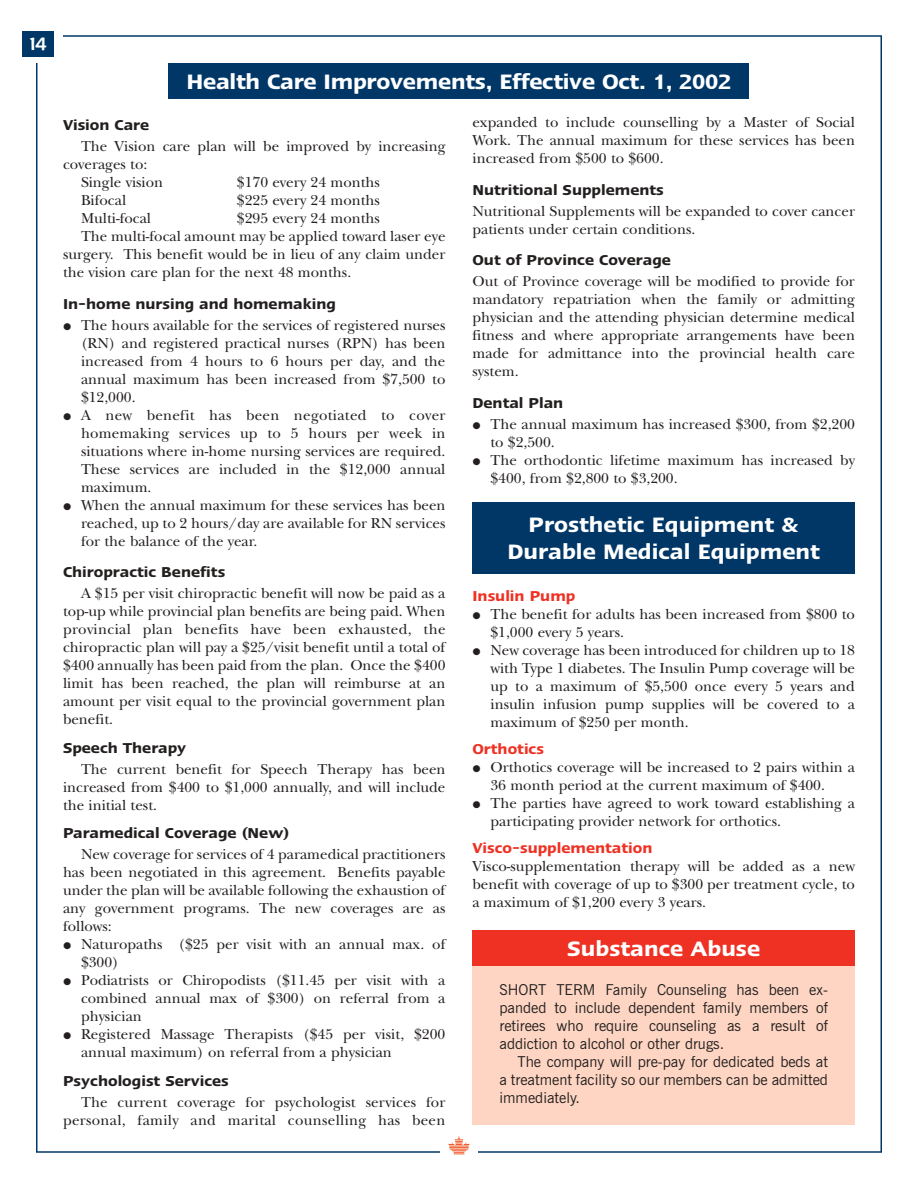
<style>
.page{position:relative;width:918px;height:1188px;background:#fff}
.page>*{position:absolute;margin:0;border:0;box-sizing:border-box;transform-origin:0 0}
.t1{font:600 24px/27px "Linotype Ergo";color:#fff;text-align:center}
.t2{font:18px "Impress BT";color:#fff}
.t3{font:600 16.5px "Linotype Ergo";color:#231f1f}
.t4{font:600 16.5px "Linotype Ergo";color:#ee3123}
.t5{font:15px/18px "New Baskerville";color:#231f1f}
.t6{font:15px/18px "News Gothic BT";color:#231f1f;text-align:justify}
</style>
<div class="page">
<hr style="left:36px;top:1151px;width:846px;height:2px;background:#003767">
<hr style="left:36px;top:63px;width:2px;height:1089px;background:#003767">
<hr style="left:880px;top:36px;width:2px;height:1116px;background:#003767">
<hr style="left:63px;top:35px;width:819px;height:2px;background:#003767">
<div style="left:22px;top:32px;width:32px;height:25px;background:#003767"></div>
<div style="left:440px;top:1132px;width:38px;height:27px;background:#fff"></div>
<svg style="left:448px;top:1136px;width:22px;height:18px"></svg>
<div style="left:169px;top:63px;width:580px;height:36px;background:#003767"></div>
<div style="left:472px;top:502px;width:383px;height:72px;background:#003767"></div>
<div style="left:472px;top:959px;width:383px;height:166px;background:#fdd5c2"></div>
<div style="left:472px;top:930px;width:383px;height:36px;background:#ee3123"></div>
<p class="t2" style="left:30px;top:38px;width:18px">14</p>
<h1 class="t1" style="left:186px;top:70px;width:547px">Health Care Improvements, Effective Oct. 1, 2002</h1>
<p class="t3" style="left:63px;top:118px;width:88px">Vision Care</p>
<p class="t5" style="left:81px;top:139px;width:366px">The Vision care plan will be improved by increasing</p>
<p class="t5" style="left:63px;top:157px;width:86px">coverages to:</p>
<p class="t5" style="left:81px;top:175px;width:84px">Single vision</p>
<p class="t5" style="left:237px;top:175px;width:145px">$170 every 24 months</p>
<p class="t5" style="left:81px;top:193px;width:47px">Bifocal</p>
<p class="t5" style="left:237px;top:193px;width:145px">$225 every 24 months</p>
<p class="t5" style="left:81px;top:211px;width:72px">Multi-focal</p>
<p class="t5" style="left:237px;top:211px;width:145px">$295 every 24 months</p>
<p class="t5" style="left:81px;top:229px;width:366px">The multi-focal amount may be applied toward laser eye</p>
<p class="t5" style="left:63px;top:247px;width:384px">surgery. This benefit would be in lieu of any claim under</p>
<p class="t5" style="left:63px;top:265px;width:290px">the vision care plan for the next 48 months.</p>
<p class="t3" style="left:63px;top:297px;width:275px">In-home nursing and homemaking</p>
<p class="t5" style="left:81px;top:318px;width:366px">The hours available for the services of registered nurses (RN) and registered practical nurses (RPN) has been increased from 4 hours to 6 hours per day, and the annual maximum has been increased from $7,500 to $12,000.<br>A new benefit has been negotiated to cover homemaking services up to 5 hours per week in situations where in-home nursing services are required.<br>These services are included in the $12,000 annual maximum.<br>When the annual maximum for these services has been reached, up to 2 hours/day are available for RN services for the balance of the year.</p>
<p class="t3" style="left:63px;top:565px;width:164px">Chiropractic Benefits</p>
<p class="t5" style="left:63px;top:586px;width:384px;text-align:justify;text-indent:18px">A $15 per visit chiropractic benefit will now be paid as a top-up while provincial plan benefits are being paid. When provincial plan benefits have been exhausted, the chiropractic plan will pay a $25/visit benefit until a total of $400 annually has been paid from the plan. Once the $400 limit has been reached, the plan will reimburse at an amount per visit equal to the provincial government plan benefit.</p>
<p class="t3" style="left:63px;top:741px;width:125px">Speech Therapy</p>
<p class="t5" style="left:63px;top:762px;width:384px;text-align:justify;text-indent:18px">The current benefit for Speech Therapy has been increased from $400 to $1,000 annually, and will include the initial test.</p>
<p class="t3" style="left:63px;top:826px;width:228px">Paramedical Coverage (New)</p>
<p class="t5" style="left:63px;top:847px;width:384px;text-align:justify;text-indent:18px">New coverage for services of 4 paramedical practitioners has been negotiated in this agreement. Benefits payable under the plan will be available following the exhaustion of any government programs. The new coverages are as follows:</p>
<p class="t5" style="left:81px;top:937px;width:366px">Naturopaths ($25 per visit with an annual max. of $300)<br>Podiatrists or Chiropodists ($11.45 per visit with a combined annual max of $300) on referral from a physician<br>Registered Massage Therapists ($45 per visit, $200 annual maximum) on referral from a physician</p>
<p class="t3" style="left:63px;top:1074px;width:167px">Psychologist Services</p>
<p class="t5" style="left:63px;top:1095px;width:384px;text-align:right">The current coverage for psychologist services for personal, family and marital counselling has been</p>
<p class="t5" style="left:472px;top:115px;width:384px;text-align:justify">expanded to include counselling by a Master of Social Work. The annual maximum for these services has been increased from $500 to $600.</p>
<p class="t3" style="left:472px;top:183px;width:193px">Nutritional Supplements</p>
<p class="t5" style="left:472px;top:204px;width:384px">Nutritional Supplements will be expanded to cover cancer patients under certain conditions.</p>
<p class="t3" style="left:472px;top:253px;width:200px">Out of Province Coverage</p>
<p class="t5" style="left:472px;top:274px;width:384px;text-align:justify">Out of Province coverage will be modified to provide for mandatory repatriation when the family or admitting physician and the attending physician determine medical fitness and where appropriate arrangements have been made for admittance into the provincial health care system.</p>
<p class="t3" style="left:472px;top:396px;width:92px">Dental Plan</p>
<p class="t5" style="left:490px;top:417px;width:366px">The annual maximum has increased $300, from $2,200 to $2,500.<br>The orthodontic lifetime maximum has increased by $400, from $2,800 to $3,200.</p>
<h1 class="t1" style="left:508px;top:512px;width:314px">Prosthetic Equipment &amp;<br>Durable Medical Equipment</h1>
<p class="t4" style="left:472px;top:589px;width:104px">Insulin Pump</p>
<p class="t5" style="left:490px;top:607px;width:366px">The benefit for adults has been increased from $800 to $1,000 every 5 years.<br>New coverage has been introduced for children up to 18 with Type 1 diabetes. The Insulin Pump coverage will be up to a maximum of $5,500 once every 5 years and insulin infusion pump supplies will be covered to a maximum of $250 per month.</p>
<p class="t4" style="left:472px;top:742px;width:73px">Orthotics</p>
<p class="t5" style="left:490px;top:760px;width:366px">Orthotics coverage will be increased to 2 pairs within a 36 month period at the current maximum of $400.<br>The parties have agreed to work toward establishing a participating provider network for orthotics.</p>
<p class="t4" style="left:472px;top:841px;width:181px">Visco-supplementation</p>
<p class="t5" style="left:472px;top:859px;width:384px;text-align:justify">Visco-supplementation therapy will be added as a new benefit with coverage of up to $300 per treatment cycle, to a maximum of $1,200 every 3 years.</p>
<h1 class="t1" style="left:567px;top:937px;width:194px">Substance Abuse</h1>
<p class="t6" style="left:500px;top:982px;width:330px">SHORT TERM Family Counseling has been ex&shy;panded to include dependent family members of retirees who require counseling as a result of addiction to alcohol or other drugs.</p>
<p class="t6" style="left:500px;top:1054px;width:330px;text-indent:18px">The company will pre-pay for dedicated beds at a treatment facility so our members can be admitted immediately.</p>
</div>
